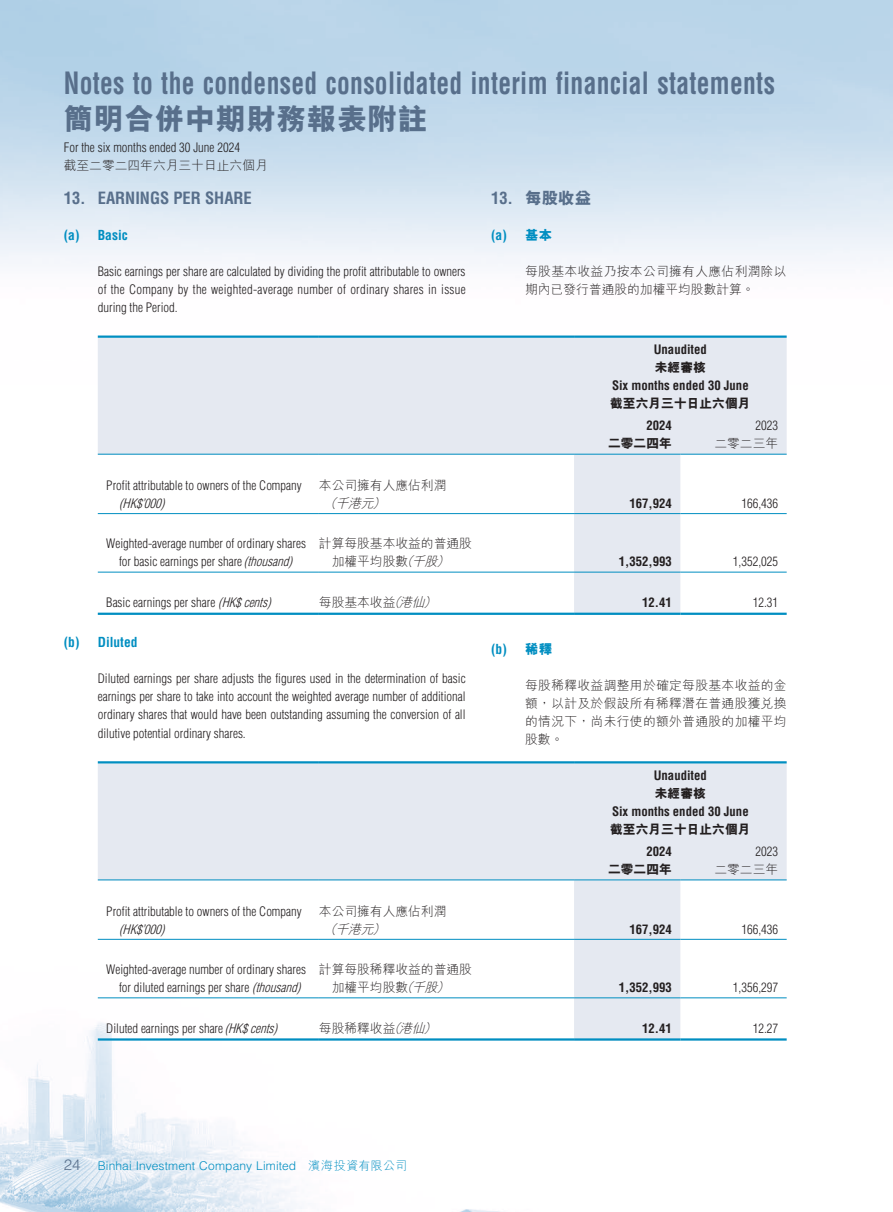
<style>
.page{position:relative;width:893px;height:1212px;background:#fff}
.page>*{position:absolute;margin:0;border:0;box-sizing:border-box;transform-origin:0 0}
.t1{font:700 condensed 30px "Helvetica LT Std";letter-spacing:.01em;color:#586f8b;scale:.85 1}
.t2{font:800 30px "M Hei HK";letter-spacing:.01em;color:#586f8b}
.t3{font:700 condensed 16.5px "Helvetica LT Std";color:#586f8b}
.t4{font:800 16.5px "M Hei HK";color:#586f8b}
.t5{font:700 condensed 13.5px "Helvetica LT Std";color:#008ec1}
.t6{font:300 condensed 12.75px/18px "Helvetica LT Std";color:#231f20;text-align:justify}
.t7{font:300 12.75px/18px "M Hei HK";color:#231f20;text-align:center}
.t8{font:700 condensed 12.75px "Helvetica LT Std";color:#231f20}
.t9{font:800 12.75px "M Hei HK";color:#231f20}
.t10{font:300 12.75px/18px "M Hei HK";letter-spacing:.025em;color:#231f20}
.t11{font:italic 300 condensed 12.75px "Helvetica LT Std";color:#231f20}
.t12{font:italic 300 12.75px "M Hei HK";color:#231f20}
.t13{font:300 12px "Helvetica LT Std";letter-spacing:.01em;color:#008ec1}
.s1{font-family:"Helvetica LT Std";font-weight:700;font-stretch:condensed}
.s2{font-family:"M Hei HK";font-weight:800;font-stretch:normal}
.s3{font-style:italic}
.s4{font-size:15px;color:#586f8b}
.s5{font-family:"M Hei HK"}
</style>
<div class="page">
<img style="left:0;top:0;width:893px;height:1212px">
<svg style="left:98px;top:338px;width:689px;height:275px;fill:#e5e9f1"></svg>
<hr style="left:98px;top:335px;width:221px;height:3px;background:#008ec1">
<hr style="left:319px;top:335px;width:255px;height:3px;background:#008ec1">
<hr style="left:574px;top:335px;width:213px;height:3px;background:#008ec1">
<hr style="left:98px;top:454px;width:221px;height:1px;background:#008ec1">
<hr style="left:319px;top:454px;width:255px;height:1px;background:#008ec1">
<hr style="left:574px;top:454px;width:106px;height:1px;background:#008ec1">
<hr style="left:680px;top:454px;width:107px;height:1px;background:#008ec1">
<hr style="left:98px;top:513px;width:221px;height:1px;background:#008ec1">
<hr style="left:319px;top:513px;width:255px;height:1px;background:#008ec1">
<hr style="left:574px;top:513px;width:106px;height:1px;background:#008ec1">
<hr style="left:680px;top:513px;width:107px;height:1px;background:#008ec1">
<hr style="left:98px;top:572px;width:221px;height:1px;background:#008ec1">
<hr style="left:319px;top:572px;width:255px;height:1px;background:#008ec1">
<hr style="left:574px;top:572px;width:106px;height:1px;background:#008ec1">
<hr style="left:680px;top:572px;width:107px;height:1px;background:#008ec1">
<hr style="left:98px;top:613px;width:221px;height:2px;background:#008ec1">
<hr style="left:319px;top:613px;width:255px;height:2px;background:#008ec1">
<hr style="left:574px;top:613px;width:106px;height:2px;background:#008ec1">
<hr style="left:680px;top:613px;width:107px;height:2px;background:#008ec1">
<svg style="left:98px;top:763px;width:689px;height:275px;fill:#e5e9f1"></svg>
<hr style="left:98px;top:761px;width:221px;height:2px;background:#008ec1">
<hr style="left:319px;top:761px;width:255px;height:2px;background:#008ec1">
<hr style="left:574px;top:761px;width:213px;height:2px;background:#008ec1">
<hr style="left:98px;top:879px;width:221px;height:1px;background:#008ec1">
<hr style="left:319px;top:879px;width:255px;height:1px;background:#008ec1">
<hr style="left:574px;top:879px;width:106px;height:1px;background:#008ec1">
<hr style="left:680px;top:879px;width:107px;height:1px;background:#008ec1">
<hr style="left:98px;top:939px;width:221px;height:1px;background:#008ec1">
<hr style="left:319px;top:939px;width:255px;height:1px;background:#008ec1">
<hr style="left:574px;top:939px;width:106px;height:1px;background:#008ec1">
<hr style="left:680px;top:939px;width:107px;height:1px;background:#008ec1">
<hr style="left:98px;top:997px;width:221px;height:1px;background:#008ec1">
<hr style="left:319px;top:997px;width:255px;height:1px;background:#008ec1">
<hr style="left:574px;top:997px;width:106px;height:1px;background:#008ec1">
<hr style="left:680px;top:997px;width:107px;height:1px;background:#008ec1">
<hr style="left:98px;top:1038px;width:221px;height:2px;background:#008ec1">
<hr style="left:319px;top:1038px;width:255px;height:2px;background:#008ec1">
<hr style="left:574px;top:1038px;width:106px;height:2px;background:#008ec1">
<hr style="left:680px;top:1038px;width:107px;height:2px;background:#008ec1">
<h1 class="t1" style="left:64px;top:64px;width:838px">Notes to the condensed consolidated interim financial statements</h1>
<h1 class="t2" style="left:64px;top:99px;width:366px">簡明合併中期財務報表附註</h1>
<p class="t6" style="left:64px;top:138px;width:178px">For the six months ended 30 June 2024</p>
<p class="t7" style="left:64px;top:156px;width:205px">截至二零二四年六月三十日止六個月</p>
<p class="t3" style="left:64px;top:187px;width:190px">13. EARNINGS PER SHARE</p>
<p class="t5" style="left:64px;top:226px;width:66px">(a) Basic</p>
<p class="t6" style="left:98px;top:262px;width:369px">Basic earnings per share are calculated by dividing the profit attributable to owners of the Company by the weighted-average number of ordinary shares in issue during the Period.</p>
<p class="t8" style="left:654px;top:341px;width:55px">Unaudited</p>
<p class="t9" style="left:655px;top:359px;width:52px">未經審核</p>
<p class="t8" style="left:612px;top:377px;width:138px">Six months ended 30 June</p>
<p class="t9" style="left:610px;top:395px;width:142px">截至六月三十日止六個月</p>
<p class="t8" style="left:646px;top:418px;width:27px">2024</p>
<p class="t6" style="left:755px;top:417px;width:24px">2023</p>
<p class="t9" style="left:608px;top:435px;width:65px">二零二四年</p>
<p class="t7" style="left:714px;top:434px;width:65px">二零二三年</p>
<p class="t6" style="left:106px;top:476px;width:197px">Profit attributable to owners of the Company</p>
<p class="t11" style="left:119px;top:495px;width:51px">(HK$’000)</p>
<p class="t4" style="left:491px;top:187px;width:102px"><span class="s1">13.</span> 每股收益</p>
<p class="t5" style="left:491px;top:226px;width:63px">(a) <span class="s2">基本</span></p>
<p class="t10" style="left:525px;top:262px;width:263px">每股基本收益乃按本公司擁有人應佔利潤除以期內已發行普通股的加權平均股數計算。</p>
<p class="t7" style="left:319px;top:476px;width:129px">本公司擁有人應佔利潤</p>
<p class="t12" style="left:324px;top:494px;width:67px">（千港元）</p>
<p class="t8" style="left:629px;top:495px;width:44px">167,924</p>
<p class="t6" style="left:741px;top:494px;width:38px">166,436</p>
<p class="t6" style="left:106px;top:535px;width:201px;text-align:center">Weighted-average number of ordinary shares for basic earnings per share <span class="s3">(thousand)</span></p>
<p class="t7" style="left:319px;top:534px;width:154px">計算每股基本收益的普通股加權平均股數<span class="s3">（千股）</span></p>
<p class="t8" style="left:619px;top:554px;width:55px">1,352,993</p>
<p class="t6" style="left:733px;top:553px;width:47px">1,352,025</p>
<p class="t6" style="left:106px;top:593px;width:170px">Basic earnings per share <span class="s3">(HK$cents)</span></p>
<p class="t7" style="left:319px;top:593px;width:123px">每股基本收益<span class="s3">（港仙）</span></p>
<p class="t8" style="left:642px;top:594px;width:31px">12.41</p>
<p class="t6" style="left:753px;top:593px;width:27px">12.31</p>
<p class="t5" style="left:64px;top:634px;width:75px">(b) Diluted</p>
<p class="t6" style="left:98px;top:670px;width:369px">Diluted earnings per share adjusts the figures used in the determination of basic earnings per share to take into account the weighted average number of additional ordinary shares that would have been outstanding assuming the conversion of all dilutive potential ordinary shares.</p>
<p class="t8" style="left:654px;top:767px;width:55px">Unaudited</p>
<p class="t9" style="left:655px;top:785px;width:52px">未經審核</p>
<p class="t8" style="left:612px;top:803px;width:138px">Six months ended 30 June</p>
<p class="t9" style="left:610px;top:821px;width:142px">截至六月三十日止六個月</p>
<p class="t8" style="left:646px;top:843px;width:27px">2024</p>
<p class="t6" style="left:755px;top:842px;width:24px">2023</p>
<p class="t9" style="left:608px;top:861px;width:65px">二零二四年</p>
<p class="t7" style="left:714px;top:860px;width:65px">二零二三年</p>
<p class="t6" style="left:106px;top:902px;width:197px">Profit attributable to owners of the Company</p>
<p class="t11" style="left:119px;top:921px;width:51px">(HK$’000)</p>
<p class="t5" style="left:491px;top:640px;width:63px">(b) <span class="s2">稀釋</span></p>
<p class="t7" style="left:525px;top:676px;width:263px;text-align:justify">每股稀釋收益調整用於確定每股基本收益的金額，以計及於假設所有稀釋潛在普通股獲兌換的情況下，尚未行使的額外普通股的加權平均股數。</p>
<p class="t7" style="left:319px;top:901px;width:129px">本公司擁有人應佔利潤</p>
<p class="t12" style="left:324px;top:920px;width:67px">（千港元）</p>
<p class="t8" style="left:629px;top:921px;width:44px">167,924</p>
<p class="t6" style="left:741px;top:920px;width:38px">166,436</p>
<p class="t6" style="left:106px;top:960px;width:201px;text-align:right">Weighted-average number of ordinary shares for diluted earnings per share <span class="s3">(thousand)</span></p>
<p class="t7" style="left:319px;top:960px;width:154px">計算每股稀釋收益的普通股加權平均股數<span class="s3">（千股）</span></p>
<p class="t8" style="left:619px;top:979px;width:55px">1,352,993</p>
<p class="t6" style="left:733px;top:978px;width:47px">1,356,297</p>
<p class="t6" style="left:106px;top:1019px;width:176px">Diluted earnings per share <span class="s3">(HK$cents)</span></p>
<p class="t7" style="left:319px;top:1018px;width:123px">每股稀釋收益<span class="s3">（港仙）</span></p>
<p class="t8" style="left:642px;top:1020px;width:31px">12.41</p>
<p class="t6" style="left:753px;top:1019px;width:27px">12.27</p>
<p class="t13" style="left:64px;top:1158px;width:345px"><span class="s4">24</span> Binhai Investment Company Limited<span class="s5">　濱海投資有限公司</span></p>
</div>
